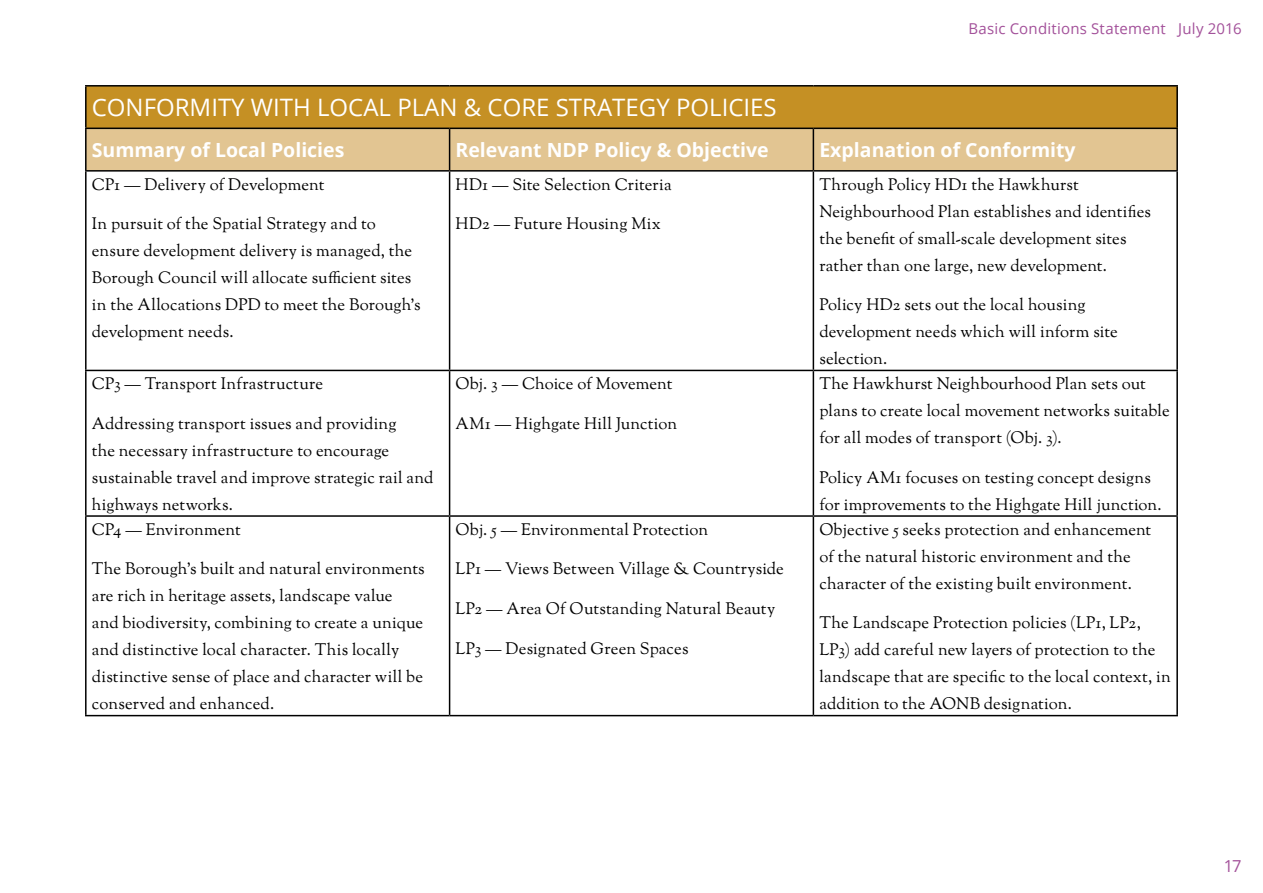
<style>
.page{position:relative;width:1263px;height:893px;background:#fff}
.page>*{position:absolute;margin:0;border:0;box-sizing:border-box;transform-origin:0 0}
.t1{font:24px "Open Sans";color:#fff}
.t2{font:700 19.5px "Open Sans";color:#fff}
.t3{font:16.5px/27px "Goudy St M";letter-spacing:.005em;color:#000}
.t4{font:16.5px "Open Sans";color:#a3519a}
.t5{font:15px "Open Sans";letter-spacing:.015em;color:#a3519a}
</style>
<div class="page">
<div style="left:86px;top:86px;width:1091px;height:42px;background:#c59024"></div>
<div style="left:87px;top:129px;width:1089px;height:41px;background:#e2c592"></div>
<hr style="left:85px;top:85px;width:365px;height:2px;background:#000">
<hr style="left:85px;top:87px;width:2px;height:41px;background:#000">
<hr style="left:450px;top:85px;width:363px;height:2px;background:#000">
<hr style="left:813px;top:85px;width:365px;height:2px;background:#000">
<hr style="left:1176px;top:87px;width:2px;height:41px;background:#000">
<hr style="left:85px;top:128px;width:365px;height:1px;background:#000">
<hr style="left:85px;top:129px;width:2px;height:41px;background:#000">
<hr style="left:450px;top:128px;width:363px;height:1px;background:#000">
<hr style="left:449px;top:129px;width:1px;height:41px;background:#000">
<hr style="left:813px;top:128px;width:365px;height:1px;background:#000">
<hr style="left:813px;top:129px;width:1px;height:41px;background:#000">
<hr style="left:1176px;top:129px;width:2px;height:41px;background:#000">
<hr style="left:85px;top:170px;width:365px;height:2px;background:#000">
<hr style="left:85px;top:172px;width:2px;height:198px;background:#000">
<hr style="left:450px;top:170px;width:363px;height:2px;background:#000">
<hr style="left:449px;top:172px;width:1px;height:198px;background:#000">
<hr style="left:813px;top:170px;width:365px;height:2px;background:#000">
<hr style="left:813px;top:172px;width:1px;height:198px;background:#000">
<hr style="left:1176px;top:172px;width:2px;height:198px;background:#000">
<hr style="left:85px;top:370px;width:365px;height:1px;background:#000">
<hr style="left:85px;top:371px;width:2px;height:144px;background:#000">
<hr style="left:450px;top:370px;width:363px;height:1px;background:#000">
<hr style="left:449px;top:371px;width:1px;height:144px;background:#000">
<hr style="left:813px;top:370px;width:365px;height:1px;background:#000">
<hr style="left:813px;top:371px;width:1px;height:144px;background:#000">
<hr style="left:1176px;top:371px;width:2px;height:144px;background:#000">
<hr style="left:85px;top:515px;width:365px;height:2px;background:#000">
<hr style="left:85px;top:517px;width:2px;height:198px;background:#000">
<hr style="left:450px;top:515px;width:363px;height:2px;background:#000">
<hr style="left:449px;top:517px;width:1px;height:198px;background:#000">
<hr style="left:813px;top:515px;width:365px;height:2px;background:#000">
<hr style="left:813px;top:517px;width:1px;height:198px;background:#000">
<hr style="left:1176px;top:517px;width:2px;height:198px;background:#000">
<hr style="left:85px;top:715px;width:365px;height:1px;background:#000">
<hr style="left:450px;top:715px;width:363px;height:1px;background:#000">
<hr style="left:813px;top:715px;width:365px;height:1px;background:#000">
<p class="t5" style="left:968px;top:18px;width:275px">Basic Conditions Statement July 2016</p>
<h1 class="t1" style="left:92px;top:91px;width:686px">CONFORMITY WITH LOCAL PLAN &amp; CORE STRATEGY POLICIES</h1>
<p class="t2" style="left:92px;top:136px;width:254px">Summary of Local Policies</p>
<p class="t2" style="left:456px;top:136px;width:315px">Relevant NDP Policy &amp; Objective</p>
<p class="t2" style="left:819px;top:136px;width:258px">Explanation of Conformity</p>
<p class="t3" style="left:92px;top:172px;width:234px">CP1 — Delivery of Development</p>
<p class="t3" style="left:92px;top:212px;width:330px">In pursuit of the Spatial Strategy and to ensure development delivery is managed, the Borough Council will allocate sufficient sites in the Allocations DPD to meet the Borough’s development needs.</p>
<p class="t3" style="left:819px;top:172px;width:333px">Through Policy HD1 the Hawkhurst Neighbourhood Plan establishes and identifies the benefit of small-scale development sites rather than one large, new development.</p>
<p class="t3" style="left:819px;top:293px;width:300px">Policy HD2 sets out the local housing development needs which will inform site selection.</p>
<p class="t3" style="left:456px;top:172px;width:218px">HD1 — Site Selection Criteria</p>
<p class="t3" style="left:456px;top:212px;width:207px">HD2 — Future Housing Mix</p>
<p class="t3" style="left:92px;top:371px;width:233px">CP3 — Transport Infrastructure</p>
<p class="t3" style="left:92px;top:411px;width:343px">Addressing transport issues and providing<br>the necessary infrastructure to encourage sustainable travel and improve strategic rail and highways networks.</p>
<p class="t3" style="left:92px;top:517px;width:150px">CP4 — Environment</p>
<p class="t3" style="left:92px;top:557px;width:334px">The Borough’s built and natural environments are rich in heritage assets, landscape value<br>and biodiversity, combining to create a unique and distinctive local character. This locally distinctive sense of place and character will be conserved and enhanced.</p>
<p class="t3" style="left:456px;top:371px;width:218px">Obj. 3 — Choice of Movement</p>
<p class="t3" style="left:456px;top:411px;width:223px">AM1 — Highgate Hill Junction</p>
<p class="t3" style="left:456px;top:517px;width:254px">Obj. 5 — Environmental Protection</p>
<p class="t3" style="left:456px;top:557px;width:330px">LP1 — Views Between Village &amp; Countryside</p>
<p class="t3" style="left:456px;top:596px;width:321px">LP2 — Area Of Outstanding Natural Beauty</p>
<p class="t3" style="left:456px;top:636px;width:234px">LP3 — Designated Green Spaces</p>
<p class="t3" style="left:819px;top:371px;width:352px">The Hawkhurst Neighbourhood Plan sets out plans to create local movement networks suitable for all modes of transport (Obj. 3).</p>
<p class="t3" style="left:819px;top:465px;width:344px">Policy AM1 focuses on testing concept designs for improvements to the Highgate Hill junction.</p>
<p class="t3" style="left:819px;top:517px;width:333px">Objective 5 seeks protection and enhancement of the natural historic environment and the character of the existing built environment.</p>
<p class="t3" style="left:819px;top:611px;width:353px">The Landscape Protection policies (LP1, LP2, LP3) add careful new layers of protection to the landscape that are specific to the local context, in addition to the AONB designation.</p>
<p class="t4" style="left:1224px;top:854px;width:19px">17</p>
</div>
